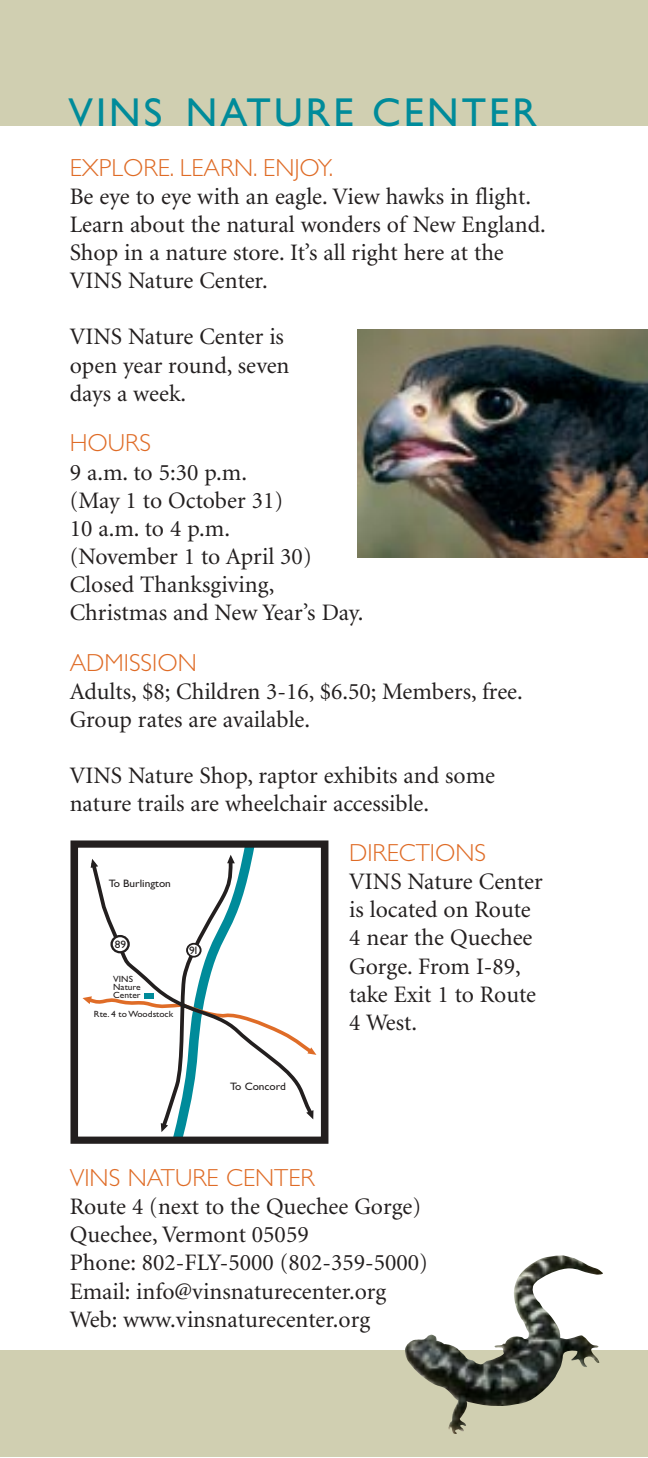
<style>
.page{position:relative;width:648px;height:1458px;background:#fff}
.page>*{position:absolute;margin:0;border:0;box-sizing:border-box;transform-origin:0 0}
.t1{font:40.5px "Gill Sans";letter-spacing:.075em;color:#008b9a}
.t2{font:300 24.75px "Gill Sans";color:#df6c27}
.t3{font:23.62px/28.1px "Minion";color:#231f1f}
.t4{font:10.8px "Gill Sans";color:#231f1f;scale:1.05 1}
.t5{font:9px/8.1px "Gill Sans";color:#231f1f;scale:1.05 1}
</style>
<div class="page">
<div style="left:0;top:0;width:648px;height:126px;background:#d0cfb1"></div>
<div style="left:0;top:1350px;width:648px;height:107px;background:#d0cfb1"></div>
<img style="left:358px;top:329px;width:290px;height:229px">
<div style="left:71px;top:840px;width:257px;height:304px;border:7px solid #231f1f"></div>
<svg style="left:83px;top:840px;width:234px;height:304px"></svg>
<svg style="left:110px;top:935px;width:20px;height:18px"></svg>
<div style="left:186px;top:943px;width:16px;height:15px;background:#fff;border:2px solid #231f1f;border-radius:50%"></div>
<div style="left:144px;top:993px;width:10px;height:6px;background:#008b9a"></div>
<img style="left:405px;top:1255px;width:198px;height:179px">
<h1 class="t1" style="left:69px;top:98px;width:470px">VINS NATURE CENTER</h1>
<p class="t2" style="left:70px;top:159px;width:265px">EXPLORE. LEARN. ENJOY.</p>
<p class="t3" style="left:70px;top:184px;width:478px">Be eye to eye with an eagle. View hawks in flight.<br>Learn about the natural wonders of New England.<br>Shop in a nature store. It’s all right here at the VINS Nature Center.</p>
<p class="t3" style="left:70px;top:325px;width:221px">VINS Nature Center is open year round, seven days a week.</p>
<p class="t2" style="left:70px;top:434px;width:83px">HOURS</p>
<p class="t3" style="left:70px;top:460px;width:295px">9 a.m. to 5:30 p.m.<br>(May 1 to October 31)<br>10 a.m. to 4 p.m.<br>(November 1 to April 30)<br>Closed Thanksgiving,<br>Christmas and New Year’s Day.</p>
<p class="t2" style="left:70px;top:654px;width:129px">ADMISSION</p>
<p class="t3" style="left:70px;top:679px;width:455px">Adults, $8; Children 3-16, $6.50; Members, free.<br>Group rates are available.</p>
<p class="t3" style="left:70px;top:764px;width:427px">VINS Nature Shop, raptor exhibits and some nature trails are wheelchair accessible.</p>
<p class="t4" style="left:109px;top:880px;width:61px">To Burlington</p>
<p class="t4" style="left:115px;top:940px;width:12px">89</p>
<p class="t5" style="left:113px;top:976px;width:28px">VINS<br>Nature<br>Center</p>
<p class="t5" style="left:94px;top:1011px;width:77px">Rte. 4 to Woodstock</p>
<p class="t4" style="left:189px;top:947px;width:11px">91</p>
<p class="t4" style="left:230px;top:1082px;width:55px">To Concord</p>
<p class="t2" style="left:349px;top:844px;width:138px">DIRECTIONS</p>
<p class="t3" style="left:349px;top:870px;width:195px">VINS Nature Center is located on Route<br>4 near the Quechee<br>Gorge. From I-89, take Exit 1 to Route<br>4 West.</p>
<p class="t2" style="left:70px;top:1169px;width:246px">VINS NATURE CENTER</p>
<p class="t3" style="left:70px;top:1195px;width:360px">Route 4 (next to the Quechee Gorge)<br>Quechee, Vermont 05059<br>Phone: 802-FLY-5000 (802-359-5000)<br>Email: info@vinsnaturecenter.org Web: www.vinsnaturecenter.org</p>
</div>
